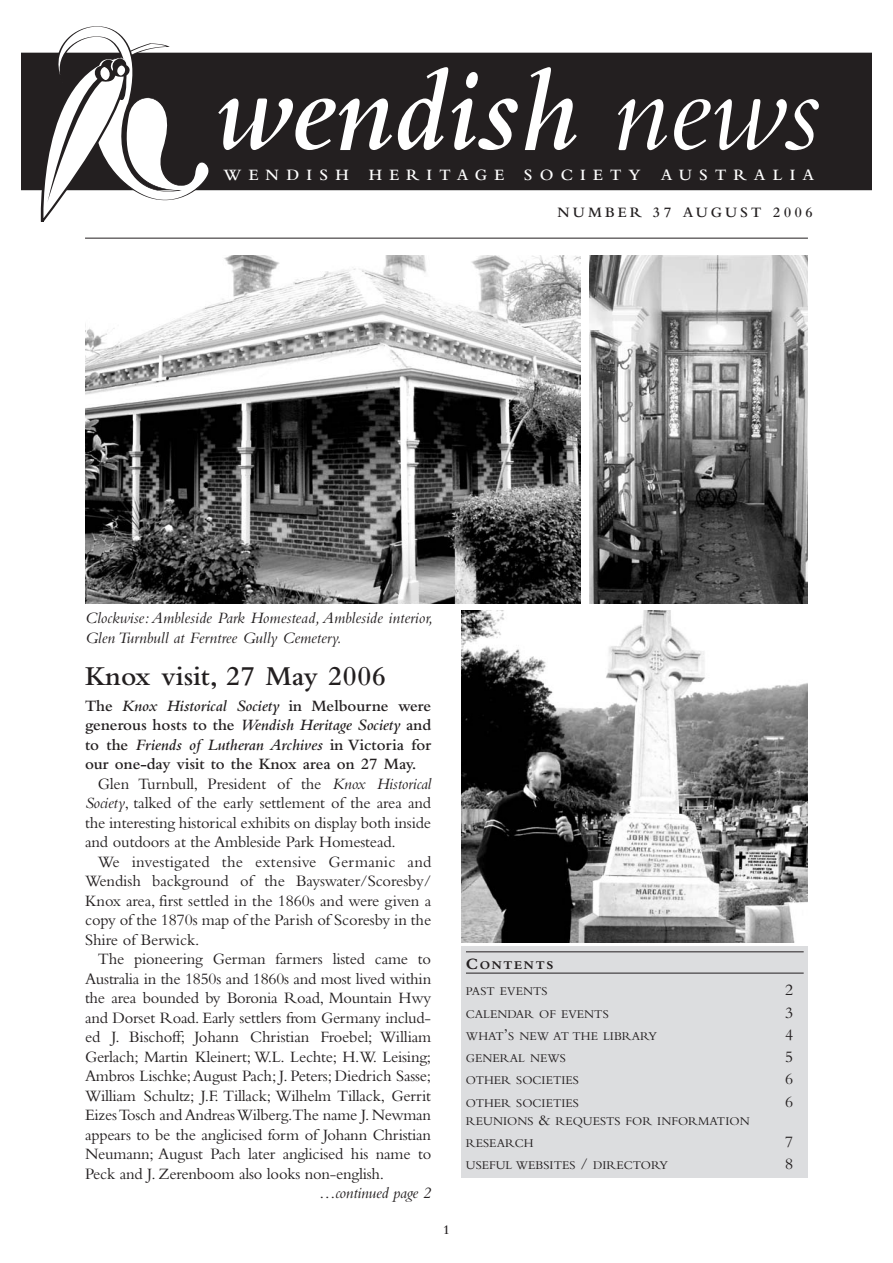
<style>
.page{position:relative;width:893px;height:1263px;background:#fff}
.page>*{position:absolute;margin:0;border:0;box-sizing:border-box;transform-origin:0 0}
.t1{font:italic 600 121.5px "Bembo";color:#fff}
.t2{font:600 28.5px "Bembo";color:#231f20}
.t3{font:16.5px "Bembo";letter-spacing:-.015em;color:#231f20}
.t4{font:italic 600 16.5px "Bembo";color:#231f20}
.t5{font:italic 16.5px/19.5px "Bembo";color:#231f20}
.t6{font:16.5px "Bembo";letter-spacing:.015em;color:#231f20}
.t7{font:600 16.5px "Bembo";color:#231f20}
.t8{font:600 16.5px "Bembo";letter-spacing:.44em;color:#fff}
.t9{font:600 15px "Bembo";letter-spacing:.21em;color:#231f20}
.t10{font:600 13.5px "Bembo";color:#231f20}
.t11{font:12.3px/26.5px "Bembo";color:#231f20}
.s1{font-weight:400}
.s2{font-style:normal}
.s3{font-style:italic}
.s4{font-weight:700;font-size:16.5px}
.s5{font-weight:700}
.s6{font-size:16.5px}
</style>
<div class="page">
<img style="left:462px;top:611px;width:346px;height:331px">
<div style="left:21px;top:52px;width:851px;height:139px;background:#231f20"></div>
<svg style="left:37px;top:26px;width:175px;height:196px"></svg>
<div style="left:462px;top:947px;width:346px;height:231px;background:#dcdddf"></div>
<hr style="left:466px;top:951px;width:338px;height:1px;background:#231f20">
<hr style="left:466px;top:973px;width:338px;height:1px;background:#231f20">
<hr style="left:85px;top:238px;width:723px;height:1px;background:#231f20">
<img style="left:85px;top:255px;width:496px;height:349px">
<img style="left:590px;top:255px;width:218px;height:349px">
<h1 class="t1" style="left:214px;top:69px;width:608px">wendish <span class="s1">news</span></h1>
<p class="t8" style="left:223px;top:169px;width:593px">WENDISH HERITAGE SOCIETY AUSTRALIA</p>
<p class="t9" style="left:557px;top:207px;width:246px">NUMBER 37 AUGUST 200</p>
<p class="t5" style="left:85px;top:610px;width:350px">Clockwise: Ambleside Park Homestead, Ambleside interior,<br>Glen Turnbull at Ferntree Gully Cemetery.</p>
<h2 class="t2" style="left:85px;top:665px;width:303px">Knox visit, 27 May 2006</h2>
<p class="t4" style="left:85px;top:700px;width:348px"><span class="s2">The</span> Knox Historical Society <span class="s2">in Melbourne were</span></p>
<p class="t4" style="left:85px;top:720px;width:348px"><span class="s2">generous hosts to the</span> Wendish Heritage Society <span class="s2">and</span></p>
<p class="t4" style="left:85px;top:739px;width:348px"><span class="s2">to the</span> Friends of Lutheran Archives <span class="s2">in Victoria for</span></p>
<p class="t7" style="left:85px;top:758px;width:333px">our one-day visit to the Knox area on 27 May.</p>
<p class="t3" style="left:98px;top:778px;width:335px">Glen Turnbull, President of the <span class="s3">Knox Historical</span></p>
<p class="t3" style="left:85px;top:797px;width:348px"><span class="s3">Society</span>, talked of the early settlement of the area and</p>
<p class="t3" style="left:85px;top:817px;width:348px">the interesting historical exhibits on display both inside</p>
<p class="t3" style="left:85px;top:836px;width:312px">and outdoors at the Ambleside Park Homestead.</p>
<p class="t6" style="left:98px;top:856px;width:335px">We investigated the extensive Germanic and</p>
<p class="t3" style="left:85px;top:875px;width:348px">Wendish background of the Bayswater/Scoresby/</p>
<p class="t3" style="left:85px;top:895px;width:348px">Knox area, first settled in the 1860s and were given a</p>
<p class="t3" style="left:85px;top:914px;width:348px">copy of the 1870s map of the Parish of Scoresby in the</p>
<p class="t3" style="left:85px;top:934px;width:116px">Shire of Berwick.</p>
<p class="t3" style="left:98px;top:953px;width:335px">The pioneering German farmers listed came to</p>
<p class="t3" style="left:85px;top:973px;width:348px">Australia in the 1850s and 1860s and most lived within</p>
<p class="t3" style="left:85px;top:992px;width:348px">the area bounded by Boronia Road, Mountain Hwy</p>
<p class="t3" style="left:85px;top:1012px;width:348px">and Dorset Road. Early settlers from Germany includ-</p>
<p class="t3" style="left:85px;top:1031px;width:348px">ed J. Bischoff; Johann Christian Froebel; William</p>
<p class="t3" style="left:85px;top:1051px;width:348px">Gerlach; Martin Kleinert; W.L. Lechte; H.W. Leising;</p>
<p class="t3" style="left:85px;top:1070px;width:348px">Ambros Lischke;August Pach; J. Peters; Diedrich Sasse;</p>
<p class="t3" style="left:85px;top:1090px;width:348px">William Schultz; J.F. Tillack; Wilhelm Tillack, Gerrit</p>
<p class="t3" style="left:85px;top:1109px;width:348px">Eizes Tosch and Andreas Wilberg.The name J.Newman</p>
<p class="t3" style="left:85px;top:1129px;width:348px">appears to be the anglicised form of Johann Christian</p>
<p class="t3" style="left:85px;top:1148px;width:348px">Neumann; August Pach later anglicised his name to</p>
<p class="t3" style="left:85px;top:1168px;width:301px">Peck and J. Zerenboom also looks non-english.</p>
<p class="t5" style="left:319px;top:1185px;width:114px">…continued page 2</p>
<p class="t10" style="left:443px;top:1225px;width:8px">1</p>
<p class="t11" style="left:466px;top:953px;width:89px"><span class="s4">C</span><span class="s5">ONTENTS<br></span>PAST EVENTS</p>
<p class="t3" style="left:785px;top:984px;width:10px">2</p>
<p class="t11" style="left:466px;top:1002px;width:144px">CALENDAR OF EVENTS</p>
<p class="t3" style="left:785px;top:1007px;width:10px">3</p>
<p class="t11" style="left:466px;top:1024px;width:193px">WHAT<span class="s6">’</span>S NEW AT THE LIBRARY</p>
<p class="t3" style="left:785px;top:1029px;width:10px">4</p>
<p class="t11" style="left:466px;top:1046px;width:101px">GENERAL NEWS</p>
<p class="t3" style="left:785px;top:1051px;width:10px">5</p>
<p class="t11" style="left:466px;top:1068px;width:114px">OTHER SOCIETIES</p>
<p class="t3" style="left:785px;top:1073px;width:10px">6</p>
<p class="t11" style="left:466px;top:1091px;width:114px">OTHER SOCIETIES</p>
<p class="t3" style="left:785px;top:1096px;width:10px">6</p>
<p class="t11" style="left:466px;top:1111px;width:285px;line-height:22.2px">REUNIONS <span class="s6">&amp;</span> REQUESTS FOR INFORMATION<br>RESEARCH</p>
<p class="t3" style="left:785px;top:1136px;width:10px">7</p>
<p class="t11" style="left:466px;top:1153px;width:204px">USEFUL WEBSITES <span class="s6">/</span> DIRECTORY</p>
<p class="t3" style="left:785px;top:1158px;width:10px">8</p>
</div>
